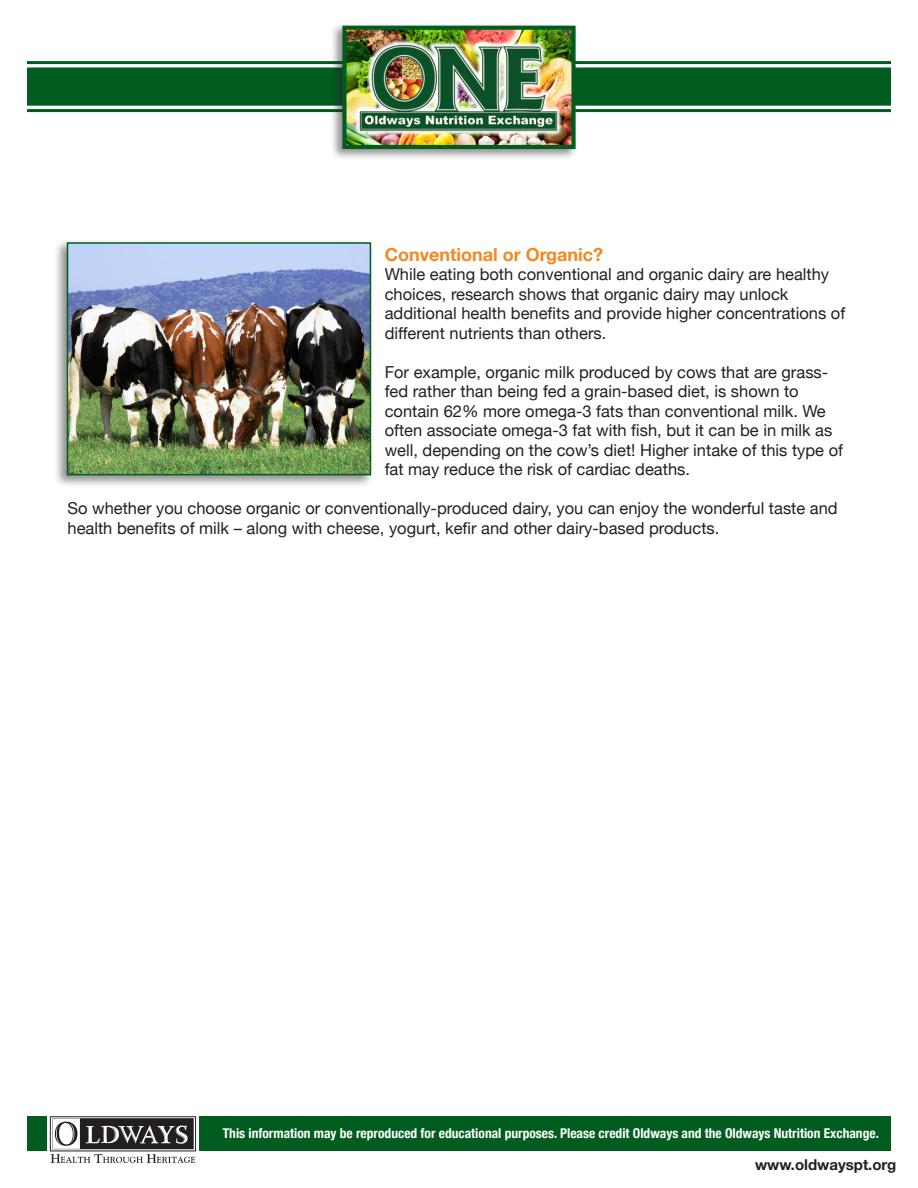
<style>
.page{position:relative;width:918px;height:1188px;background:#fff}
.page>*{position:absolute;margin:0;border:0;box-sizing:border-box;transform-origin:0 0}
.Subhead_12{font:700 18px "Helvetica Neue";color:#f5871f}
.t1{font:16.5px/19.5px "Helvetica Neue";color:#231f20}
.t2{font:700 15px "Helvetica Neue";color:#231f20}
.t3{font:700 condensed 13.5px "Helvetica Neue";color:#fff}
</style>
<div class="page">
<div style="left:27px;top:1117px;width:864px;height:34px;background:#015c20"></div>
<img style="left:47px;top:1116px;width:152px;height:47px">
<div style="left:27px;top:68px;width:864px;height:38px;background:#015c20;border:3px solid #015c20"></div>
<hr style="left:27px;top:109px;width:864px;height:3px;background:#015c20">
<hr style="left:27px;top:61px;width:864px;height:3px;background:#015c20">
<div style="left:329px;top:22px;width:249px;height:139px;background:#231f20;opacity:.5"></div>
<img style="left:347px;top:31px;width:224px;height:113px">
<div style="left:342px;top:26px;width:234px;height:123px;border:4px solid #015c20"></div>
<svg style="left:354px;top:39px;width:209px;height:98px"></svg>
<img style="left:355px;top:40px;width:207px;height:96px">
<div style="left:53px;top:238px;width:321px;height:250px;background:#231f20;opacity:.5"></div>
<img style="left:70px;top:245px;width:298px;height:227px">
<div style="left:67px;top:242px;width:304px;height:233px;border:2px solid #015c20"></div>
<p class="Subhead_12" style="left:385px;top:240px;width:220px">Conventional or Organic?</p>
<p class="t1" style="left:385px;top:265px;width:462px">While eating both conventional and organic dairy are healthy choices, research shows that organic dairy may unlock additional health benefits and provide higher concentrations of different nutrients than others.</p>
<p class="t1" style="left:385px;top:363px;width:460px">For example, organic milk produced by cows that are grass&shy;fed rather than being fed a grain-based diet, is shown to contain 62% more omega-3 fats than conventional milk. We often associate omega-3 fat with fish, but it can be in milk as well, depending on the cow’s diet! Higher intake of this type of fat may reduce the risk of cardiac deaths.</p>
<p class="t1" style="left:68px;top:499px;width:772px">So whether you choose organic or conventionally-produced dairy, you can enjoy the wonderful taste and health benefits of milk – along with cheese, yogurt, kefir and other dairy-based products.</p>
<p class="t3" style="left:223px;top:1122px;width:658px">This information may be reproduced for educational purposes. Please credit Oldways and the Oldways Nutrition Exchange.</p>
<p class="t2" style="left:755px;top:1153px;width:143px">www.oldwayspt.org</p>
</div>
